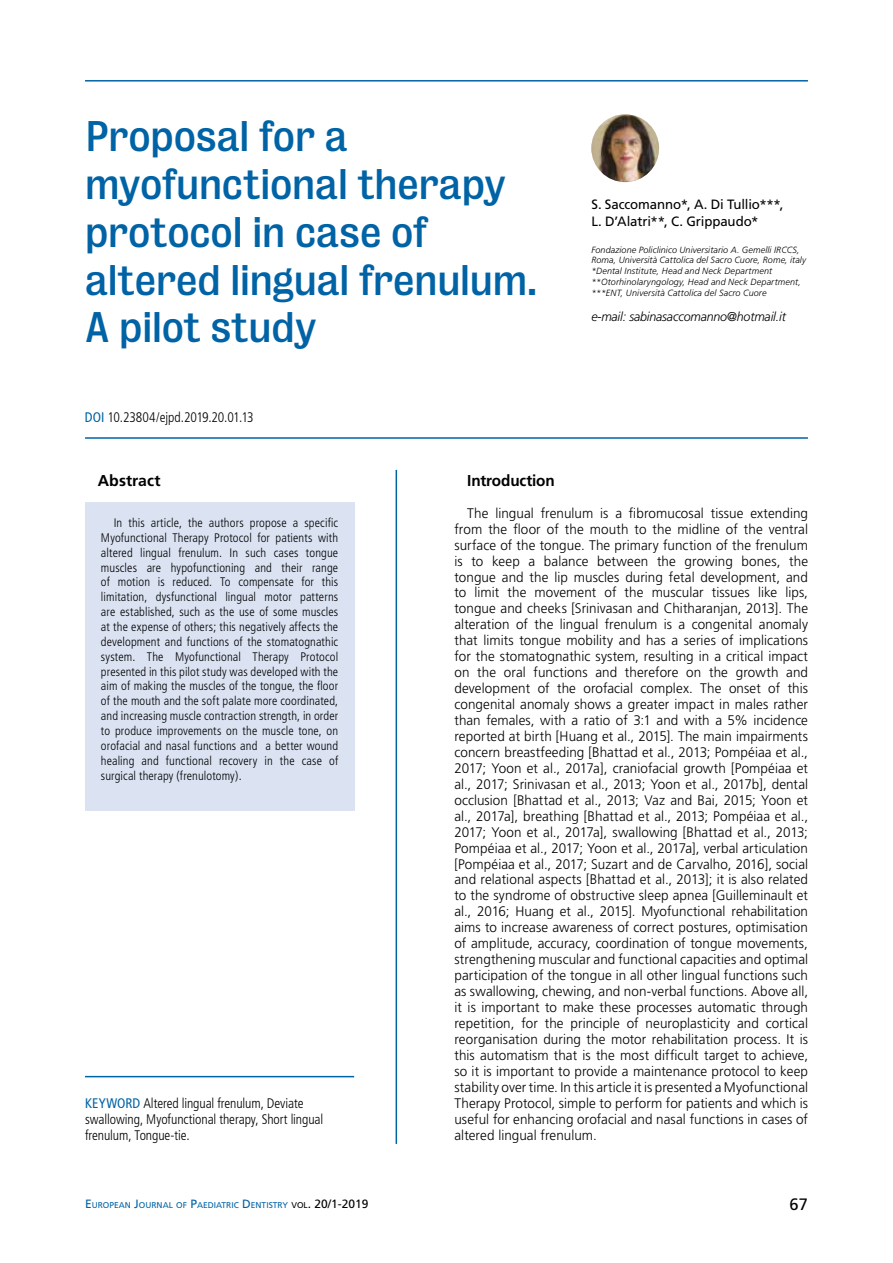
<style>
.page{position:relative;width:893px;height:1263px;background:#fff}
.page>*{position:absolute;margin:0;border:0;box-sizing:border-box;transform-origin:0 0}
.t1{font:39px/47.8px "Bureau Grotesque Five Three";letter-spacing:-.005em;color:#0063a5}
.t2{font:16.5px "Frutiger";color:#000}
.t3{font:700 15.75px "Frutiger";letter-spacing:-.01em;color:#000}
.t4{font:300 13.8px/15.9px "Frutiger LT Std";letter-spacing:.005em;color:#000;text-align:justify}
.t5{font:300 condensed 13.8px/15.9px "Frutiger";letter-spacing:-.005em;color:#000}
.t6{font:13.5px/16.2px "Frutiger";letter-spacing:-.01em;color:#000}
.t7{font:italic 300 12.75px "Frutiger";letter-spacing:-.015em;color:#000}
.t8{font:300 condensed 12.3px/14.9px "Frutiger";letter-spacing:.01em;color:#000;text-align:justify}
.t9{font:italic 300 9px/10.8px "Frutiger";letter-spacing:.015em;color:#000}
.t10{font:8.4px "Frutiger";color:#0063a5}
.s1{font-weight:400;color:#0063a5}
.s2{font-size:12px}
.s3{color:#000}
.s4{font-size:12px;color:#000}
</style>
<div class="page">
<hr style="left:85px;top:80px;width:723px;height:2px;background:#0063a5">
<hr style="left:85px;top:437px;width:723px;height:2px;background:#0063a5">
<hr style="left:85px;top:1076px;width:269px;height:1px;background:#0063a5">
<hr style="left:396px;top:470px;width:1px;height:674px;background:#0063a5">
<div style="left:85px;top:502px;width:269px;height:308px;background:#dbe3f3"></div>
<img style="left:591px;top:114px;width:68px;height:68px;border-radius:34px">
<h1 class="t1" style="left:85px;top:112px;width:454px">Proposal for a myofunctional therapy protocol in case of altered lingual frenulum.<br>A pilot study</h1>
<p class="t5" style="left:85px;top:409px;width:170px"><span class="s1">DOI</span> 10.23804/ejpd.2019.20.01.13</p>
<p class="t6" style="left:591px;top:196px;width:194px">S. Saccomanno*, A. Di Tullio***,<br>L. D’Alatri**, C. Grippaudo*</p>
<p class="t9" style="left:591px;top:244px;width:216px">Fondazione Policlinico Universitario A. Gemelli IRCCS, Roma, Università Cattolica del Sacro Cuore, Rome, italy *Dental Institute, Head and Neck Department **Otorhinolaryngology, Head and Neck Department, ***ENT, Università Cattolica del Sacro Cuore</p>
<p class="t7" style="left:591px;top:309px;width:196px">e-mail: sabinasaccomanno@hotmail.it</p>
<p class="t3" style="left:98px;top:471px;width:64px">Abstract</p>
<p class="t8" style="left:101px;top:515px;width:239px;text-indent:13px">In this article, the authors propose a specific Myofunctional Therapy Protocol for patients with altered lingual frenulum. In such cases tongue muscles are hypofunctioning and their range of motion is reduced. To compensate for this limitation, dysfunctional lingual motor patterns are established, such as the use of some muscles at the expense of others; this negatively affects the development and functions of the stomatognathic system. The Myofunctional Therapy Protocol presented in this pilot study was developed with the aim of making the muscles of the tongue, the floor of the mouth and the soft palate more coordinated, and increasing muscle contraction strength, in order to produce improvements on the muscle tone, on orofacial and nasal functions and a better wound healing and functional recovery in the case of surgical therapy (frenulotomy).</p>
<p class="t5" style="left:85px;top:1095px;width:240px"><span class="s1">KEYWORD</span> Altered lingual frenulum, Deviate swallowing, Myofunctional therapy, Short lingual frenulum, Tongue-tie.</p>
<p class="t3" style="left:467px;top:471px;width:89px">Introduction</p>
<p class="t4" style="left:454px;top:505px;width:355px;text-indent:13px">The lingual frenulum is a fibromucosal tissue extending from the floor of the mouth to the midline of the ventral surface of the tongue. The primary function of the frenulum is to keep a balance between the growing bones, the tongue and the lip muscles during fetal development, and to limit the movement of the muscular tissues like lips, tongue and cheeks [Srinivasan and Chitharanjan, 2013]. The alteration of the lingual frenulum is a congenital anomaly that limits tongue mobility and has a series of implications for the stomatognathic system, resulting in a critical impact on the oral functions and therefore on the growth and development of the orofacial complex. The onset of this congenital anomaly shows a greater impact in males rather than females, with a ratio of 3:1 and with a 5% incidence reported at birth [Huang et al., 2015]. The main impairments concern breastfeeding [Bhattad et al., 2013; Pompéiaa et al., 2017; Yoon et al., 2017a], craniofacial growth [Pompéiaa et al., 2017; Srinivasan et al., 2013; Yoon et al., 2017b], dental occlusion [Bhattad et al., 2013; Vaz and Bai, 2015; Yoon et al., 2017a], breathing [Bhattad et al., 2013; Pompéiaa et al., 2017; Yoon et al., 2017a], swallowing [Bhattad et al., 2013; Pompéiaa et al., 2017; Yoon et al., 2017a], verbal articulation [Pompéiaa et al., 2017; Suzart and de Carvalho, 2016], social and relational aspects [Bhattad et al., 2013]; it is also related to the syndrome of obstructive sleep apnea [Guilleminault et al., 2016; Huang et al., 2015]. Myofunctional rehabilitation aims to increase awareness of correct postures, optimisation of amplitude, accuracy, coordination of tongue movements, strengthening muscular and functional capacities and optimal participation of the tongue in all other lingual functions such as swallowing, chewing, and non-verbal functions. Above all, it is important to make these processes automatic through repetition, for the principle of neuroplasticity and cortical reorganisation during the motor rehabilitation process. It is this automatism that is the most difficult target to achieve, so it is important to provide a maintenance protocol to keep stability over time. In this article it is presented a Myofunctional Therapy Protocol, simple to perform for patients and which is useful for enhancing orofacial and nasal functions in cases of altered lingual frenulum.</p>
<p class="t10" style="left:85px;top:1200px;width:285px"><span class="s2">E</span>UROPEAN <span class="s2">J</span>OURNAL OF <span class="s2">P</span>AE DIATRIC <span class="s2">D</span> E NTISTRY <span class="s3">VOL</span><span class="s4">. 20/1-2019</span></p>
<p class="t2" style="left:790px;top:1194px;width:20px">67</p>
</div>
